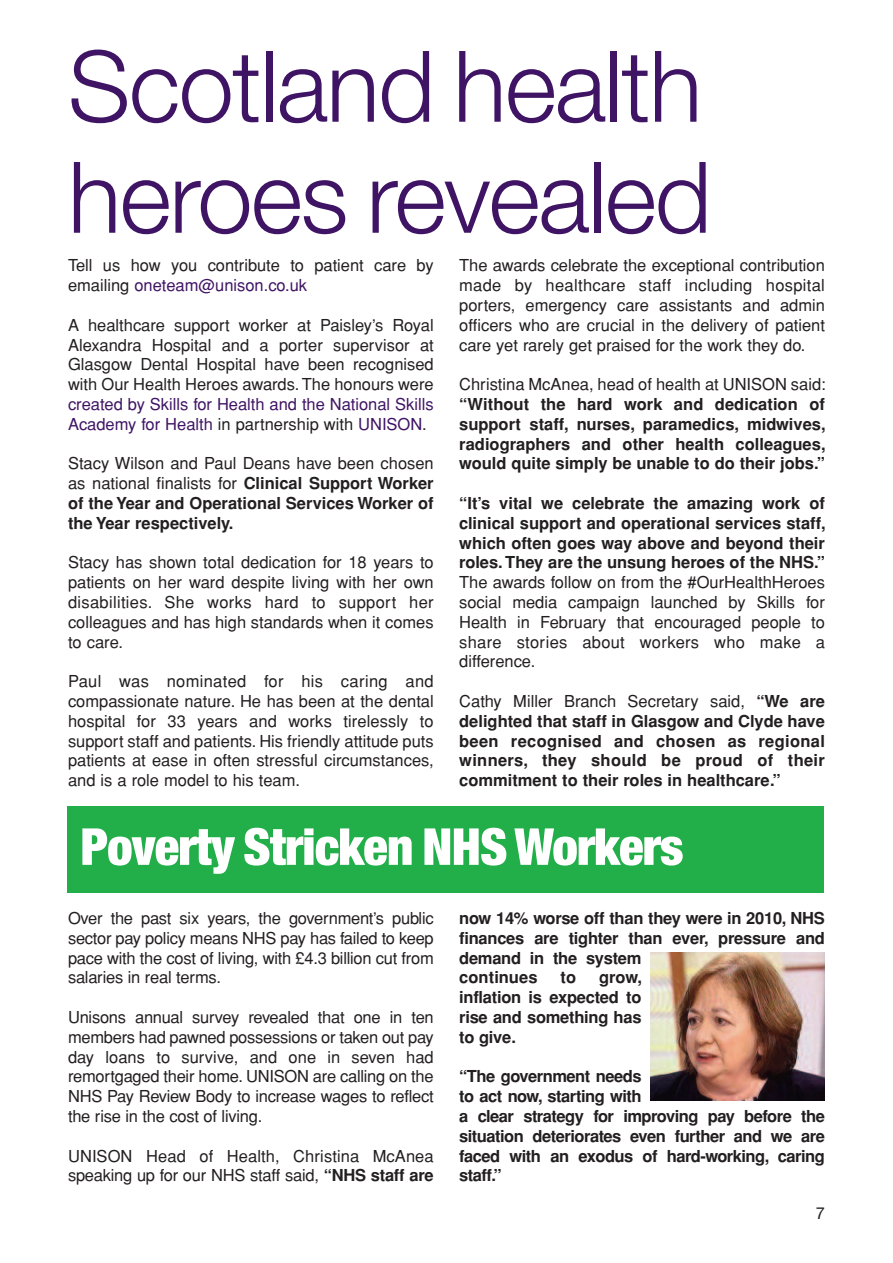
<style>
.page{position:relative;width:893px;height:1263px;background:#fff}
.page>*{position:absolute;margin:0;border:0;box-sizing:border-box;transform-origin:0 0}
.t1{font:300 99px/111px "Helvetica Neue";letter-spacing:-.015em;color:#3f1464}
.t2{font:900 condensed 51px "Helvetica Neue";letter-spacing:-.015em;color:#fff}
.t3{font:16.5px/19.8px "Helvetica";color:#231f20;text-align:justify}
.t4{font:700 16.5px/19.8px "Helvetica";letter-spacing:-.015em;color:#231f20;text-align:justify}
.t5{font:16.5px/19.8px "Helvetica";color:#3f1464}
.t6{font:16.5px "Helvetica Neue";color:#231f20}
.s1{color:#3f1464}
.s2{color:#231f20}
.s3{font-weight:400}
.s4{font-weight:700}
</style>
<div class="page">
<div style="left:67px;top:806px;width:757px;height:87px;background:#22af4a"></div>
<img style="left:651px;top:952px;width:174px;height:148px">
<h1 class="t1" style="left:68px;top:40px;width:645px">Scotland health heroes revealed</h1>
<p class="t3" style="left:68px;top:256px;width:367px">Tell us how you contribute to patient care by emailing <span class="s1">oneteam@unison.co.uk</span></p>
<p class="t3" style="left:68px;top:315px;width:367px">A healthcare support worker at Paisley’s Royal Alexandra Hospital and a porter supervisor at Glasgow Dental Hospital have been recognised with Our Health Heroes awards.The honours were</p>
<p class="t5" style="left:68px;top:394px;width:367px">created by Skills for Health and the National Skills<br>Academy for Health <span class="s2">in partnership with</span> UNISON<span class="s2">.</span></p>
<p class="t4" style="left:68px;top:454px;width:367px"><span class="s3">Stacy Wilson and Paul Deans have been chosen as national finalists for</span> Clinical Support Worker of the Year and Operational Services Worker of the Year respectively.</p>
<p class="t3" style="left:68px;top:553px;width:367px">Stacy has shown total dedication for 18 years to patients on her ward despite living with her own disabilities. She works hard to support her colleagues and has high standards when it comes to care.</p>
<p class="t3" style="left:68px;top:672px;width:367px">Paul was nominated for his caring and compassionate nature. He has been at the dental hospital for 33 years and works tirelessly to support staff and patients. His friendly attitude puts patients at ease in often stressful circumstances, and is a role model to his team.</p>
<p class="t3" style="left:459px;top:256px;width:367px">The awards celebrate the exceptional contribution made by healthcare staff including hospital porters, emergency care assistants and admin officers who are crucial in the delivery of patient care yet rarely get praised for the work they do.</p>
<p class="t3" style="left:459px;top:375px;width:368px">Christina McAnea, head of health at UNISON said:</p>
<p class="t4" style="left:459px;top:394px;width:368px">“Without the hard work and dedication of support staff, nurses, paramedics, midwives, radiographers and other health colleagues, would quite simply be unable to do their jobs.”</p>
<p class="t4" style="left:459px;top:493px;width:368px">“It’s vital we celebrate the amazing work of clinical support and operational services staff, which often goes way above and beyond their roles.They are the unsung heroes of the NHS.”</p>
<p class="t3" style="left:459px;top:573px;width:367px">The awards follow on from the #OurHealthHeroes social media campaign launched by Skills for Health in February that encouraged people to share stories about workers who make a difference.</p>
<p class="t4" style="left:459px;top:691px;width:367px"><span class="s3">Cathy Miller Branch Secretary said,</span> “We are delighted that staff in Glasgow and Clyde have been recognised and chosen as regional winners, they should be proud of their commitment to their roles in healthcare.”</p>
<h2 class="t2" style="left:80px;top:828px;width:605px">Poverty Stricken NHSWorkers</h2>
<p class="t3" style="left:68px;top:908px;width:367px">Over the past six years, the government’s public sector pay policy means NHS pay has failed to keep pace with the cost of living, with £4.3 billion cut from salaries in real terms.</p>
<p class="t3" style="left:68px;top:1007px;width:367px">Unisons annual survey revealed that one in ten members had pawned possessions or taken out pay day loans to survive, and one in seven had remortgaged their home. UNISON are calling on the NHS Pay Review Body to increase wages to reflect the rise in the cost of living.</p>
<p class="t3" style="left:68px;top:1146px;width:367px">UNISON Head of Health, Christina McAnea speaking up for our NHS staff said, <span class="s4">“NHS staff are</span></p>
<p class="t4" style="left:459px;top:908px;width:367px;text-align:left">now 14% worse off than they were in 2010, NHS finances are tighter than ever, pressure and demand in the system<br>continues</p>
<p class="t4" style="left:560px;top:968px;width:17px">to</p>
<p class="t4" style="left:459px;top:968px;width:184px;text-indent:140px">grow, inflation is expected to rise and something has to give.</p>
<p class="t4" style="left:459px;top:1067px;width:367px;text-align:left">“The government needs<br>to act now, starting with<br>a clear strategy for improving pay before the situation deteriorates even further and we are faced with an exodus of hard-working, caring staff.”</p>
<p class="t6" style="left:816px;top:1208px;width:11px">7</p>
</div>
